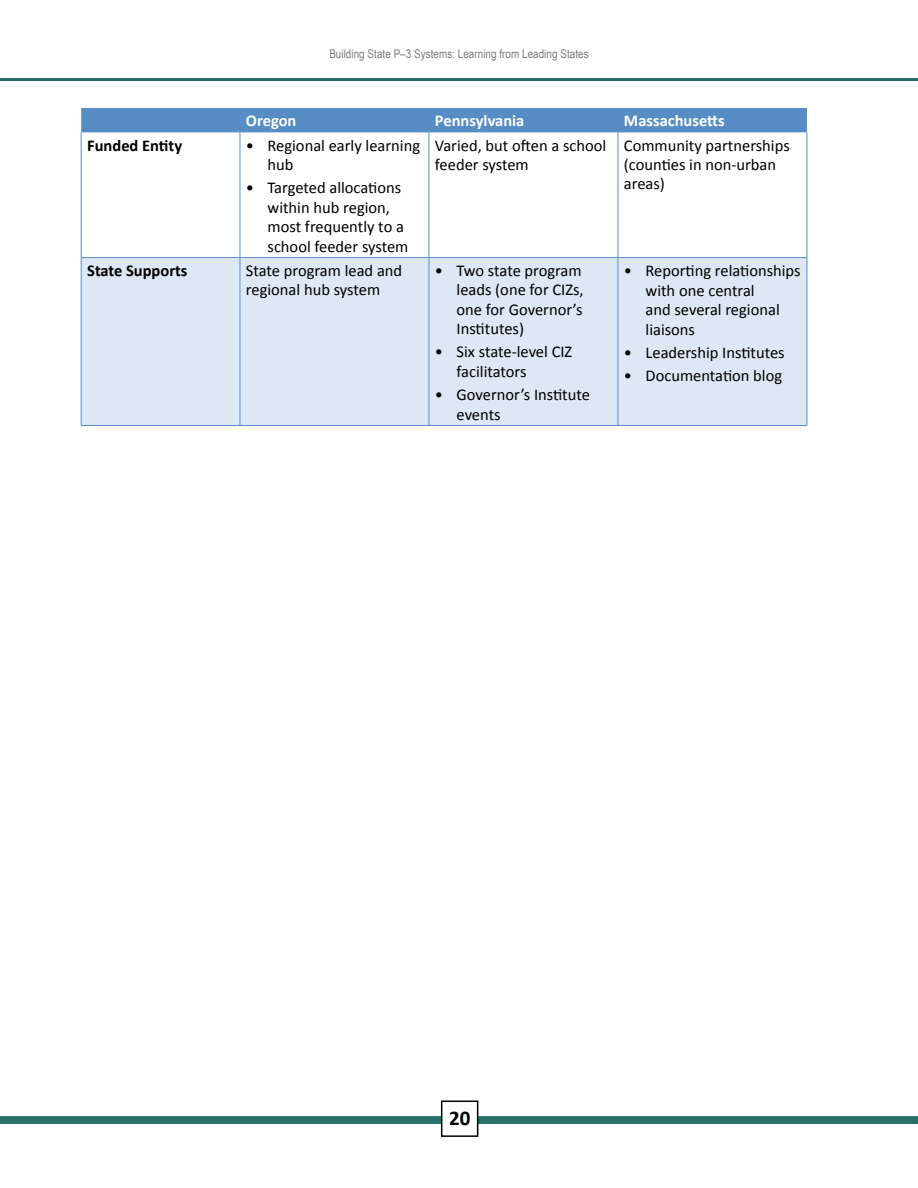
<style>
.page{position:relative;width:918px;height:1188px;background:#fff}
.page>*{position:absolute;margin:0;border:0;box-sizing:border-box;transform-origin:0 0}
.t1{font:700 21px "Calibri";color:#000}
.t2{font:16.5px/19.5px "Calibri";color:#000}
.t3{font:700 16.5px "Calibri";color:#fff}
.t4{font:700 16.5px "Calibri";color:#000}
.t5{font:12px "Arial Narrow";letter-spacing:.005em;color:#797a7d}
</style>
<div class="page">
<hr style="left:0;top:78px;width:918px;height:3px;background:#267166">
<svg style="left:0;top:1100px;width:918px;height:29px"></svg>
<div style="left:441px;top:1101px;width:37px;height:36px;border:2px solid #000"></div>
<div style="left:81px;top:108px;width:726px;height:24px;background:#578dc5"></div>
<div style="left:82px;top:258px;width:725px;height:167px;background:#dde8f4"></div>
<hr style="left:81px;top:132px;width:1px;height:125px;background:#578dc5">
<hr style="left:240px;top:132px;width:1px;height:125px;background:#578dc5">
<hr style="left:429px;top:132px;width:1px;height:125px;background:#578dc5">
<hr style="left:618px;top:132px;width:1px;height:125px;background:#578dc5">
<hr style="left:807px;top:132px;width:1px;height:125px;background:#578dc5">
<hr style="left:81px;top:257px;width:159px;height:1px;background:#578dc5">
<hr style="left:81px;top:258px;width:1px;height:167px;background:#578dc5">
<hr style="left:240px;top:257px;width:189px;height:1px;background:#578dc5">
<hr style="left:240px;top:258px;width:1px;height:167px;background:#578dc5">
<hr style="left:429px;top:257px;width:189px;height:1px;background:#578dc5">
<hr style="left:429px;top:258px;width:1px;height:167px;background:#578dc5">
<hr style="left:618px;top:257px;width:189px;height:1px;background:#578dc5">
<hr style="left:618px;top:258px;width:1px;height:167px;background:#578dc5">
<hr style="left:807px;top:258px;width:1px;height:167px;background:#578dc5">
<hr style="left:81px;top:425px;width:159px;height:1px;background:#578dc5">
<hr style="left:240px;top:425px;width:189px;height:1px;background:#578dc5">
<hr style="left:429px;top:425px;width:189px;height:1px;background:#578dc5">
<hr style="left:618px;top:425px;width:189px;height:1px;background:#578dc5">
<p class="t5" style="left:329px;top:45px;width:261px">Building State P–3 Systems: Learning from Leading States</p>
<p class="t3" style="left:246px;top:110px;width:52px">Oregon</p>
<p class="t3" style="left:435px;top:110px;width:91px">Pennsylvania</p>
<p class="t3" style="left:624px;top:110px;width:102px">Massachusetts</p>
<p class="t4" style="left:87px;top:135px;width:96px">Funded Entity</p>
<p class="t2" style="left:268px;top:135px;width:154px;text-indent:-22px">• Regional early learning hub</p>
<p class="t2" style="left:268px;top:178px;width:142px;text-indent:-22px">• Targeted allocations within hub region, most frequently to a school feeder system</p>
<p class="t2" style="left:435px;top:136px;width:173px;line-height:18.9px">Varied, but often a school feeder system</p>
<p class="t2" style="left:624px;top:136px;width:167px;line-height:18.9px">Community partnerships (counties in non-urban areas)</p>
<p class="t4" style="left:87px;top:260px;width:102px">State Supports</p>
<p class="t2" style="left:246px;top:261px;width:158px;line-height:18.9px">State program lead and regional hub system</p>
<p class="t2" style="left:457px;top:261px;width:129px;text-indent:-22px">• Two state program leads (one for CIZs, one for Governor’s<br>Institutes)</p>
<p class="t2" style="left:457px;top:342px;width:117px;text-indent:-22px">• Six state-level CIZ facilitators</p>
<p class="t2" style="left:457px;top:385px;width:135px;text-indent:-22px">• Governor’s Institute events</p>
<p class="t2" style="left:646px;top:261px;width:157px;text-indent:-22px">• Reporting relationships with one central<br>and several regional liaisons</p>
<p class="t2" style="left:624px;top:342px;width:162px">• Leadership Institutes</p>
<p class="t2" style="left:624px;top:365px;width:160px">• Documentation blog</p>
<p class="t1" style="left:449px;top:1105px;width:23px">20</p>
</div>
